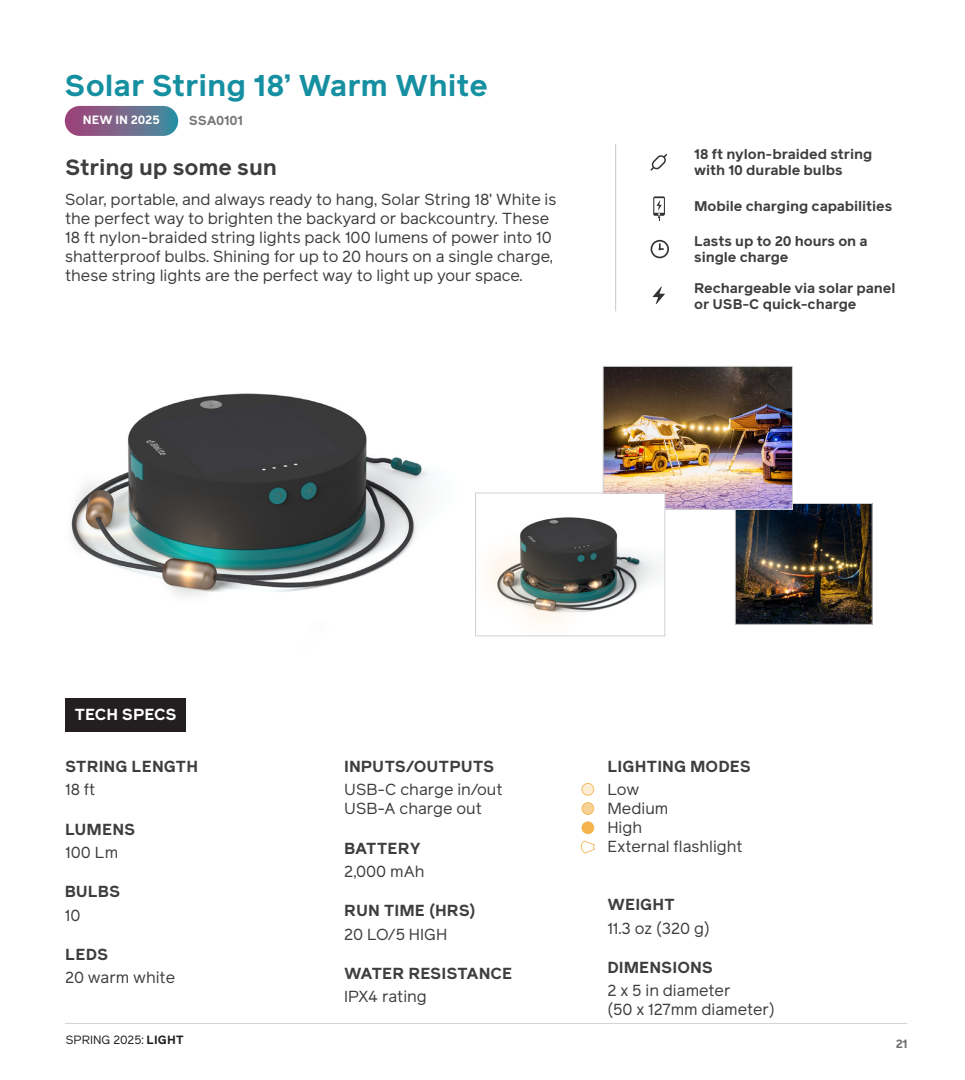
<style>
.page{position:relative;width:965px;height:1080px;background:#fff}
.page>*{position:absolute;margin:0;border:0;box-sizing:border-box;transform-origin:0 0}
.Product_Name{font:700 30px "Reader";color:#1690a1}
.Subheadline{font:700 22px "Reader";letter-spacing:-.005em;color:#3e3e3f}
.Product_Desc{font:16px/19px "Reader";color:#3e3e3f}
.Tech_Specs{font:16px "Reader";color:#3e3e3f}
.Tech_Spec_Headers{font:700 16px "Reader";color:#3e3e3f}
.Tech_Spec_Header_Full{font:700 16px "Reader";letter-spacing:-.005em;color:#fff}
.Benefit_Headers{font:700 14px/16px "Reader";letter-spacing:-.005em;color:#3e3e3f}
.SKU{font:700 13px "Reader";letter-spacing:-.015em;color:#76787b}
.t1{font:12px "Reader";color:#231f20}
.New_Label{font:700 12px "Reader";letter-spacing:-.005em;color:#fff}
.t2{font:700 12px "Reader";color:#231f20}
.s1{font-weight:700}
</style>
<div class="page">
<img style="left:71px;top:393px;width:359px;height:203px">
<hr style="left:615px;top:144px;width:1px;height:167px;background:#c7c8ca">
<div style="left:65px;top:698px;width:121px;height:34px;background:#231f20"></div>
<hr style="left:65px;top:1023px;width:842px;height:1px;background:#d1d2d4">
<img style="left:737px;top:505px;width:134px;height:118px">
<div style="left:735px;top:503px;width:138px;height:122px;border:1px solid #d1d2d4"></div>
<img style="left:605px;top:368px;width:186px;height:140px">
<div style="left:603px;top:366px;width:190px;height:144px;border:1px solid #d1d2d4"></div>
<img style="left:489px;top:494px;width:174px;height:129px">
<div style="left:475px;top:492px;width:190px;height:144px;border:1px solid #d1d2d4"></div>
<svg style="left:652px;top:286px;width:13px;height:18px"></svg>
<svg style="left:653px;top:196px;width:12px;height:25px"></svg>
<svg style="left:650px;top:240px;width:19px;height:18px"></svg>
<svg style="left:650px;top:154px;width:17px;height:17px"></svg>
<svg style="left:581px;top:841px;width:14px;height:12px"></svg>
<svg style="left:581px;top:783px;width:13px;height:13px"></svg>
<svg style="left:581px;top:802px;width:13px;height:13px"></svg>
<svg style="left:581px;top:821px;width:13px;height:13px"></svg>
<svg style="left:65px;top:106px;width:113px;height:30px;background:#74688c"></svg>
<p class="Product_Name" style="left:65px;top:64px;width:425px">Solar String 18’ Warm White</p>
<p class="New_Label" style="left:83px;top:112px;width:78px">NEW IN 2025</p>
<p class="SKU" style="left:189px;top:111px;width:56px">SSA0101</p>
<p class="Subheadline" style="left:65px;top:152px;width:213px">String up some sun</p>
<p class="Product_Desc" style="left:65px;top:190px;width:493px">Solar, portable, and always ready to hang, Solar String 18’ White is the perfect way to brighten the backyard or backcountry. These 18 ft nylon-braided string lights pack 100 lumens of power into 10 shatterproof bulbs. Shining for up to 20 hours on a single charge, these string lights are the perfect way to light up your space.</p>
<p class="Benefit_Headers" style="left:694px;top:146px;width:180px">18 ft nylon-braided string with 10 durable bulbs</p>
<p class="Benefit_Headers" style="left:694px;top:198px;width:200px">Mobile charging capabilities</p>
<p class="Benefit_Headers" style="left:694px;top:233px;width:175px">Lasts up to 20 hours on a single charge</p>
<p class="Benefit_Headers" style="left:694px;top:280px;width:203px">Rechargeable via solar panel or USB-C quick-charge</p>
<p class="Tech_Spec_Header_Full" style="left:74px;top:703px;width:104px">TECH SPECS</p>
<p class="Tech_Spec_Headers" style="left:65px;top:755px;width:134px">STRING LENGTH</p>
<p class="Tech_Specs" style="left:65px;top:779px;width:32px">18 ft</p>
<p class="Tech_Spec_Headers" style="left:65px;top:818px;width:72px">LUMENS</p>
<p class="Tech_Specs" style="left:65px;top:842px;width:55px">100 Lm</p>
<p class="Tech_Spec_Headers" style="left:65px;top:880px;width:57px">BULBS</p>
<p class="Tech_Specs" style="left:65px;top:904px;width:17px">10</p>
<p class="Tech_Spec_Headers" style="left:65px;top:943px;width:45px">LEDS</p>
<p class="Tech_Specs" style="left:65px;top:967px;width:112px">20 warm white</p>
<p class="Tech_Spec_Headers" style="left:344px;top:755px;width:152px">INPUTS/OUTPUTS</p>
<p class="Tech_Specs" style="left:344px;top:779px;width:160px">USB-C charge in/out</p>
<p class="Tech_Specs" style="left:344px;top:798px;width:139px">USB-A charge out</p>
<p class="Tech_Spec_Headers" style="left:344px;top:837px;width:78px">BATTERY</p>
<p class="Tech_Specs" style="left:344px;top:861px;width:82px">2,000 mAh</p>
<p class="Tech_Spec_Headers" style="left:344px;top:899px;width:133px">RUN TIME (HRS)</p>
<p class="Tech_Specs" style="left:344px;top:923px;width:105px">20 LO/5 HIGH</p>
<p class="Tech_Spec_Headers" style="left:344px;top:962px;width:170px">WATER RESISTANCE</p>
<p class="Tech_Specs" style="left:344px;top:986px;width:84px">IPX4 rating</p>
<p class="Tech_Spec_Headers" style="left:607px;top:755px;width:145px">LIGHTING MODES</p>
<p class="Tech_Specs" style="left:607px;top:779px;width:33px">Low</p>
<p class="Tech_Specs" style="left:607px;top:798px;width:62px">Medium</p>
<p class="Tech_Specs" style="left:607px;top:817px;width:36px">High</p>
<p class="Tech_Specs" style="left:607px;top:836px;width:137px">External flashlight</p>
<p class="Tech_Spec_Headers" style="left:607px;top:893px;width:69px">WEIGHT</p>
<p class="Tech_Specs" style="left:607px;top:917px;width:104px">11.3 oz (320 g)</p>
<p class="Tech_Spec_Headers" style="left:607px;top:956px;width:107px">DIMENSIONS</p>
<p class="Tech_Specs" style="left:607px;top:980px;width:125px">2 x 5 in diameter</p>
<p class="Tech_Specs" style="left:607px;top:999px;width:169px">(50 x 127mm diameter)</p>
<p class="t1" style="left:66px;top:1032px;width:120px">SPRING 2025: <span class="s1">LIGHT</span></p>
<p class="t2" style="left:895px;top:1036px;width:14px">21</p>
</div>
